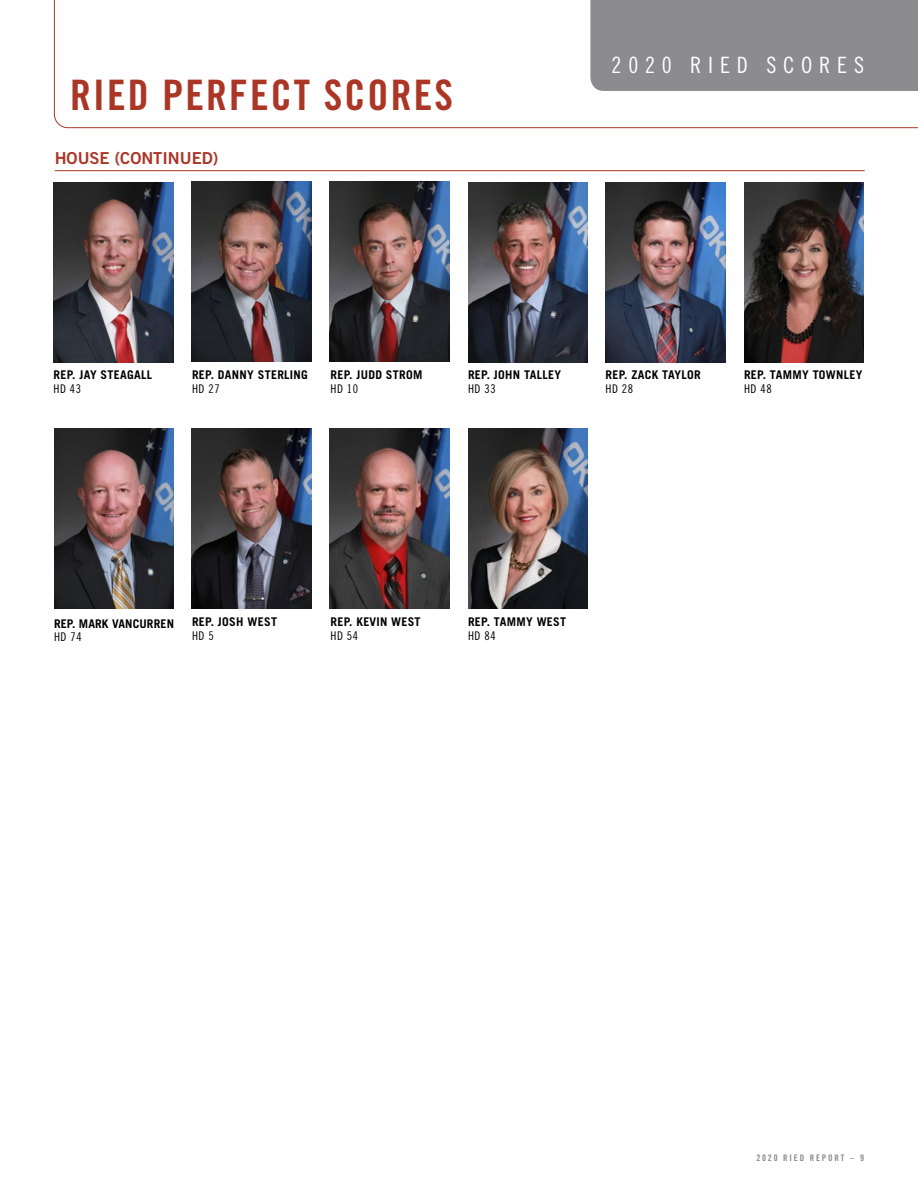
<style>
.page{position:relative;width:918px;height:1188px;background:#fff}
.page>*{position:absolute;margin:0;border:0;box-sizing:border-box;transform-origin:0 0}
.t1{font:42px "Trade Gothic LT Std Bd Cn 20";letter-spacing:.05em;color:#ab3626}
.t2{font:22.5px "Trade Gothic LT Std Cn 18";letter-spacing:.3em;color:#fff}
.t3{font:16.5px "Trade Gothic LT Std Bd 2";color:#ab3626}
.t4{font:700 12px "Trade Gothic LT Std";letter-spacing:.025em;color:#000}
.t5{font:12px "Trade Gothic LT Std Cn 18";letter-spacing:.05em;color:#000}
.t6{font:9px "Trade Gothic LT Std Bd Cn 20";letter-spacing:.2em;color:#8b8b90}
</style>
<div class="page">
<hr style="left:55px;top:170px;width:810px;height:1px;background:#ab3626">
<img style="left:744px;top:182px;width:120px;height:180px">
<img style="left:191px;top:182px;width:120px;height:180px">
<img style="left:191px;top:428px;width:120px;height:180px">
<img style="left:54px;top:428px;width:120px;height:180px">
<img style="left:330px;top:182px;width:120px;height:180px">
<img style="left:330px;top:428px;width:120px;height:180px">
<img style="left:468px;top:182px;width:120px;height:180px">
<img style="left:468px;top:429px;width:120px;height:180px">
<img style="left:605px;top:182px;width:120px;height:180px">
<img style="left:53px;top:182px;width:120px;height:180px">
<svg style="left:54px;top:0;width:864px;height:128px"></svg>
<div style="left:590px;top:0;width:328px;height:91px;background:#8b8b90"></div>
<h1 class="t1" style="left:70px;top:70px;width:384px">RIED PERFECT SCORES</h1>
<h3 class="t3" style="left:55px;top:148px;width:165px">HOUSE (CONTINUED)</h3>
<h2 class="t2" style="left:612px;top:51px;width:254px">2020 RIED SCORES</h2>
<p class="t4" style="left:53px;top:368px;width:100px">REP. JAY STEAGALL</p>
<p class="t5" style="left:53px;top:382px;width:29px">HD 43</p>
<p class="t4" style="left:192px;top:368px;width:117px">REP. DANNY STERLING</p>
<p class="t5" style="left:192px;top:382px;width:29px">HD 27</p>
<p class="t4" style="left:330px;top:368px;width:94px">REP. JUDD STROM</p>
<p class="t5" style="left:330px;top:382px;width:29px">HD 10</p>
<p class="t4" style="left:468px;top:368px;width:95px">REP. JOHN TALLEY</p>
<p class="t5" style="left:468px;top:382px;width:29px">HD 33</p>
<p class="t4" style="left:605px;top:368px;width:97px">REP. ZACK TAYLOR</p>
<p class="t5" style="left:605px;top:382px;width:29px">HD 28</p>
<p class="t4" style="left:744px;top:368px;width:120px">REP. TAMMY TOWNLEY</p>
<p class="t5" style="left:744px;top:382px;width:29px">HD 48</p>
<p class="t4" style="left:54px;top:616px;width:122px">REP. MARK VANCURREN</p>
<p class="t5" style="left:54px;top:630px;width:29px">HD 74</p>
<p class="t4" style="left:192px;top:615px;width:87px">REP. JOSH WEST</p>
<p class="t5" style="left:192px;top:628px;width:23px">HD 5</p>
<p class="t4" style="left:330px;top:615px;width:92px">REP. KEVIN WEST</p>
<p class="t5" style="left:330px;top:628px;width:29px">HD 54</p>
<p class="t4" style="left:468px;top:615px;width:100px">REP. TAMMY WEST</p>
<p class="t5" style="left:468px;top:628px;width:29px">HD 84</p>
<p class="t6" style="left:756px;top:1152px;width:109px">2020 RIED REPORT – 9</p>
</div>
